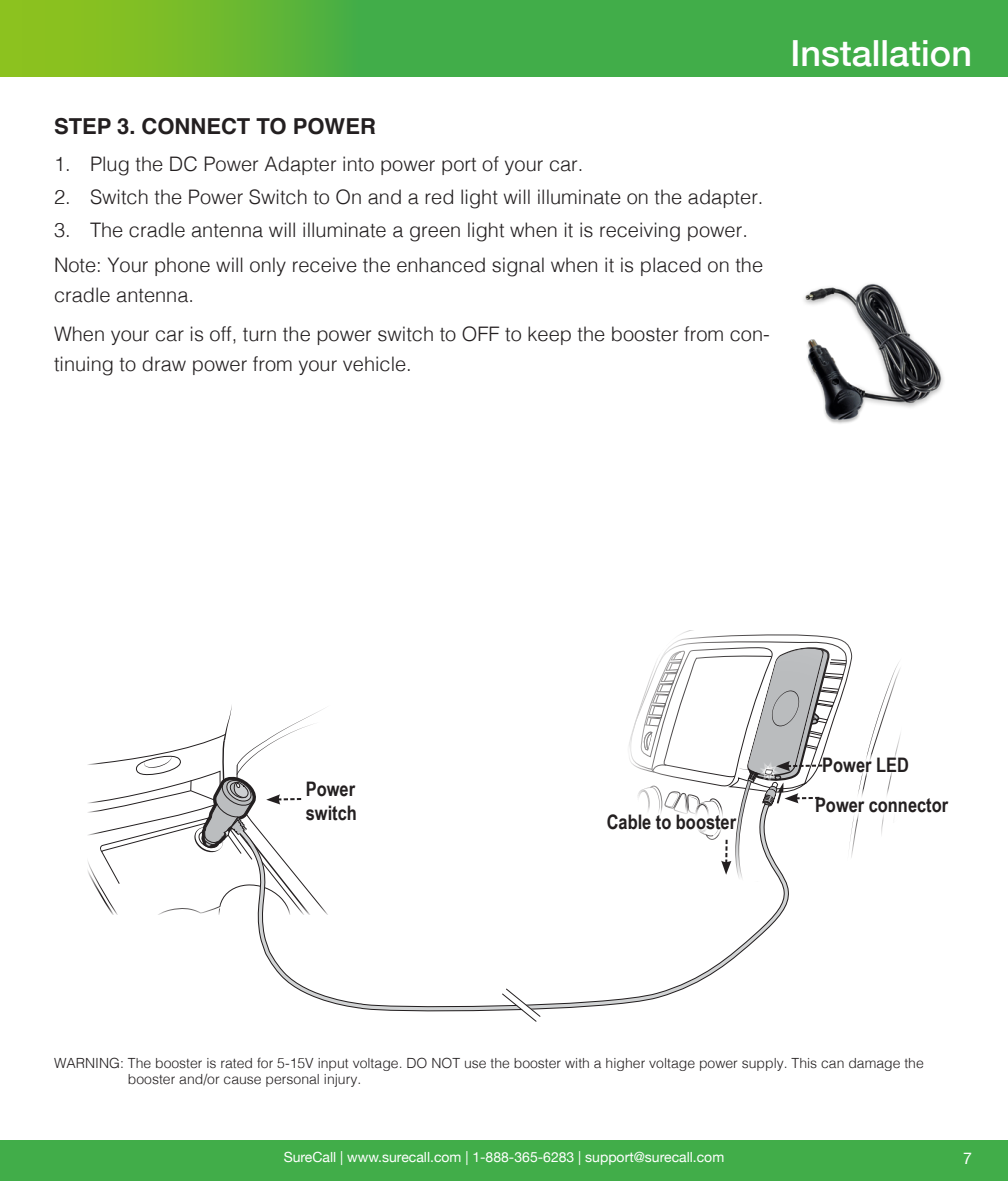
<style>
.page{position:relative;width:1008px;height:1181px;background:#fff}
.page>*{position:absolute;margin:0;border:0;box-sizing:border-box;transform-origin:0 0}
.page_heading{font:500 36px "Helvetica Neue";color:#fff}
.Section_Heading{font:700 22px "Helvetica";color:#231f20}
.Body{font:300 20px/30px "Helvetica";color:#231f20}
.callout{font:700 20px/24px "Arial Narrow";color:#231f20}
.t1{font:16px "Helvetica Neue";color:#fff}
.footnote{font:300 14px/16px "Helvetica";color:#231f20}
.t2{font:14px "Helvetica Neue";color:#fff}
</style>
<div class="page">
<svg style="left:0;top:0;width:1008px;height:77px;background:#52b13e"></svg>
<div style="left:0;top:1140px;width:625px;height:41px;background:#41ad49"></div>
<div style="left:618px;top:1140px;width:390px;height:41px;background:#41ad49"></div>
<svg style="left:87px;top:705px;width:238px;height:210px"></svg>
<svg style="left:234px;top:798px;width:91px;height:117px"></svg>
<svg style="left:237px;top:801px;width:552px;height:211px"></svg>
<svg style="left:501px;top:988px;width:40px;height:34px"></svg>
<div style="left:606px;top:808px;width:130px;height:27px;background:#fff"></div>
<svg style="left:617px;top:630px;width:284px;height:259px"></svg>
<img style="left:804px;top:283px;width:140px;height:141px">
<p class="Section_Heading" style="left:54px;top:108px;width:323px">STEP 3. CONNECT TO POWER</p>
<p class="Body" style="left:54px;top:147px;width:531px">1. Plug the DC Power Adapter into power port of your car.</p>
<p class="Body" style="left:54px;top:180px;width:711px">2. Switch the Power Switch to On and a red light will illuminate on the adapter.</p>
<p class="Body" style="left:54px;top:213px;width:695px">3. The cradle antenna will illuminate a green light when it is receiving power.</p>
<p class="Body" style="left:54px;top:248px;width:711px">Note: Your phone will only receive the enhanced signal when it is placed on the cradle antenna.</p>
<p class="Body" style="left:54px;top:317px;width:717px">When your car is off, turn the power switch to OFF to keep the booster from con&shy;tinuing to draw power from your vehicle.</p>
<p class="page_heading" style="left:791px;top:24px;width:183px">Installation</p>
<p class="callout" style="left:306px;top:776px;width:53px">Power switch</p>
<p class="callout" style="left:607px;top:809px;width:131px">Cable to booster</p>
<p class="callout" style="left:822px;top:752px;width:88px">Power LED</p>
<p class="callout" style="left:815px;top:792px;width:135px">Power connector</p>
<p class="footnote" style="left:128px;top:1054px;width:797px;text-indent:-74px">WARNING: The booster is rated for 5-15V input voltage. DO NOT use the booster with a higher voltage power supply. This can damage the booster and/or cause personal injury.</p>
<p class="t2" style="left:284px;top:1147px;width:442px">SureCall | www.surecall.com | 1-888-365-6283 | support@surecall.com</p>
<p class="t1" style="left:963px;top:1147px;width:10px">7</p>
</div>
